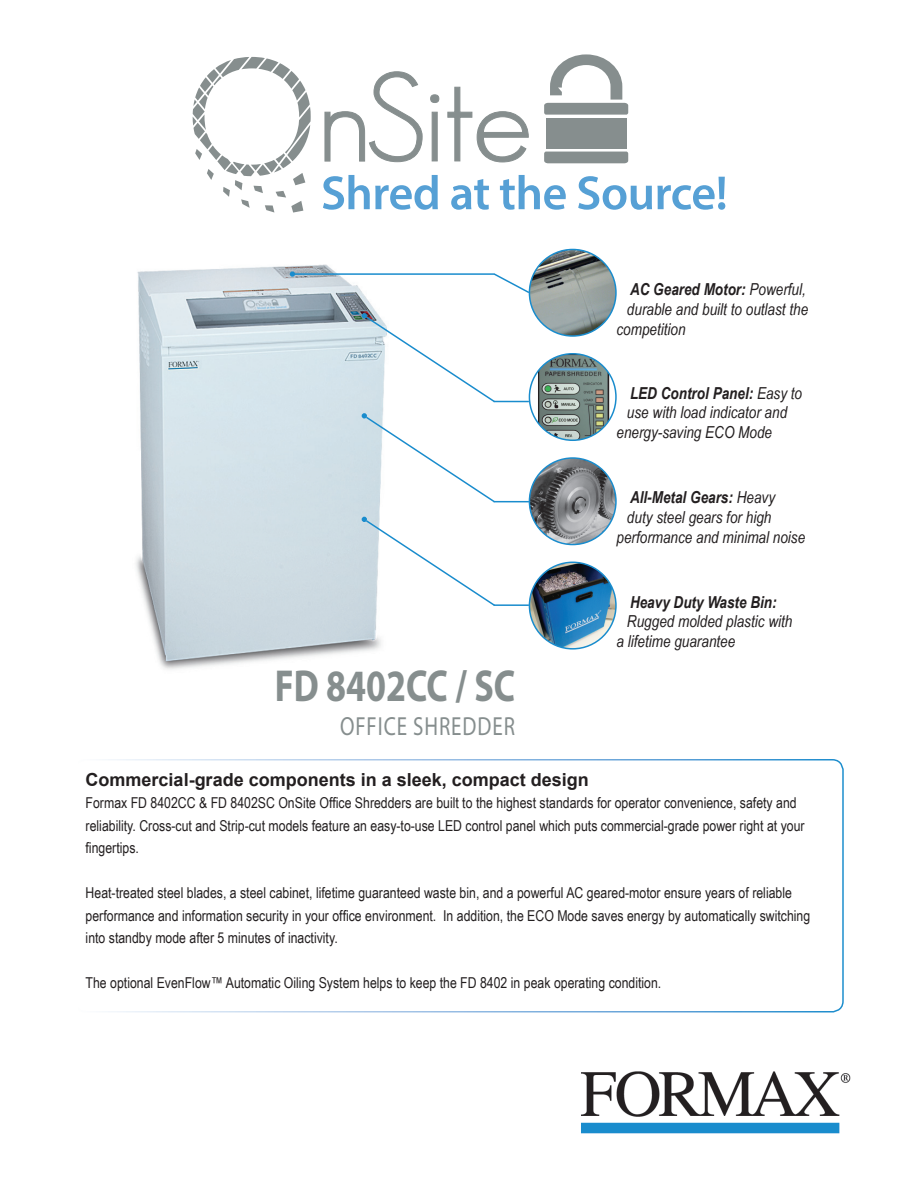
<style>
.page{position:relative;width:918px;height:1188px;background:#fff}
.page>*{position:absolute;margin:0;border:0;box-sizing:border-box;transform-origin:0 0}
.t1{font:700 45px "Myriad Pro";color:#868e8e;scale:.8 1}
.t2{font:26.25px "Myriad Pro";letter-spacing:.045em;color:#868e8e;scale:.8 1}
.t3{font:700 18px "Arial";color:#231f20}
.t4{font:italic 16.5px/19.8px "Arial Narrow";color:#231f20}
.t5{font:italic 700 16.5px "Arial Narrow";color:#231f20}
.t6{font:15px/22.5px "Arial Narrow";color:#231f20}
.s1{font-weight:400}
</style>
<div class="page">
<img style="left:136px;top:264px;width:248px;height:406px">
<div style="left:74px;top:759px;width:770px;height:253px;border:2px solid #fff;border-radius:11px"></div>
<img style="left:581px;top:1071px;width:270px;height:63px">
<svg style="left:324px;top:71px;width:99px;height:92px"></svg>
<svg style="left:430px;top:94px;width:10px;height:68px"></svg>
<svg style="left:447px;top:86px;width:82px;height:77px"></svg>
<svg style="left:193px;top:57px;width:118px;height:156px"></svg>
<div style="left:546px;top:118px;width:80px;height:30px;background:#868e8e"></div>
<svg style="left:544px;top:54px;width:84px;height:61px"></svg>
<svg style="left:544px;top:152px;width:84px;height:11px"></svg>
<svg style="left:323px;top:175px;width:115px;height:35px"></svg>
<svg style="left:451px;top:179px;width:38px;height:31px"></svg>
<svg style="left:500px;top:175px;width:66px;height:35px"></svg>
<svg style="left:578px;top:176px;width:147px;height:34px"></svg>
<img style="left:538px;top:354px;width:71px;height:86px">
<div style="left:529px;top:353px;width:88px;height:88px;border:2px solid #198ccd;border-radius:50%"></div>
<img style="left:529px;top:563px;width:87px;height:86px">
<div style="left:529px;top:562px;width:88px;height:88px;border:2px solid #198ccd;border-radius:50%"></div>
<img style="left:529px;top:458px;width:87px;height:87px;border-radius:43px">
<div style="left:529px;top:457px;width:88px;height:88px;border:2px solid #198ccd;border-radius:50%"></div>
<hr style="left:494px;top:401px;width:35px;height:1px;background:#198ccd">
<hr style="left:494px;top:501px;width:35px;height:1px;background:#198ccd">
<hr style="left:494px;top:604px;width:35px;height:2px;background:#198ccd">
<svg style="left:362px;top:517px;width:135px;height:90px"></svg>
<svg style="left:362px;top:413px;width:135px;height:91px"></svg>
<svg style="left:362px;top:313px;width:135px;height:91px"></svg>
<img style="left:529px;top:249px;width:87px;height:87px;border-radius:43px">
<div style="left:529px;top:249px;width:88px;height:88px;border:2px solid #198ccd;border-radius:50%"></div>
<svg style="left:290px;top:271px;width:5px;height:6px"></svg>
<svg style="left:494px;top:273px;width:37px;height:22px"></svg>
<hr style="left:294px;top:273px;width:200px;height:2px;background:#198ccd">
<p class="t5" style="left:630px;top:277px;width:177px">AC Geared Motor: <span class="s1">Powerful,</span></p>
<p class="t4" style="left:627px;top:299px;width:183px">durable and built to outlast the</p>
<p class="t4" style="left:617px;top:319px;width:71px">competition</p>
<p class="t5" style="left:630px;top:380px;width:174px">LED Control Panel: <span class="s1">Easy to</span></p>
<p class="t4" style="left:627px;top:402px;width:162px">use with load indicator and</p>
<p class="t4" style="left:617px;top:422px;width:157px">energy-saving ECO Mode</p>
<p class="t5" style="left:630px;top:485px;width:147px">All-Metal Gears: <span class="s1">Heavy</span></p>
<p class="t4" style="left:627px;top:507px;width:146px">duty steel gears for high</p>
<p class="t4" style="left:617px;top:527px;width:190px">performance and minimal noise</p>
<h1 class="t1" style="left:275px;top:657px;width:302px">FD 8402CC / SC</h1>
<h2 class="t2" style="left:340px;top:710px;width:220px">OFFICE SHREDDER</h2>
<p class="t5" style="left:630px;top:589px;width:148px">Heavy Duty Waste Bin:</p>
<p class="t4" style="left:617px;top:611px;width:177px;text-indent:10px">Rugged molded plastic with a lifetime guarantee</p>
<p class="t3" style="left:86px;top:768px;width:505px">Commercial-grade components in a sleek, compact design</p>
<p class="t6" style="left:86px;top:791px;width:720px">Formax FD 8402CC &amp; FD 8402SC OnSite Office Shredders are built to the highest standards for operator convenience, safety and reliability. Cross-cut and Strip-cut models feature an easy-to-use LED control panel which puts commercial-grade power right at your fingertips.</p>
<p class="t6" style="left:86px;top:881px;width:726px">Heat-treated steel blades, a steel cabinet, lifetime guaranteed waste bin, and a powerful AC geared-motor ensure years of reliable performance and information security in your office environment. In addition, the ECO Mode saves energy by automatically switching into standby mode after 5 minutes of inactivity.</p>
<p class="t6" style="left:86px;top:971px;width:577px">The optional EvenFlow™ Automatic Oiling System helps to keep the FD 8402 in peak operating condition.</p>
</div>
